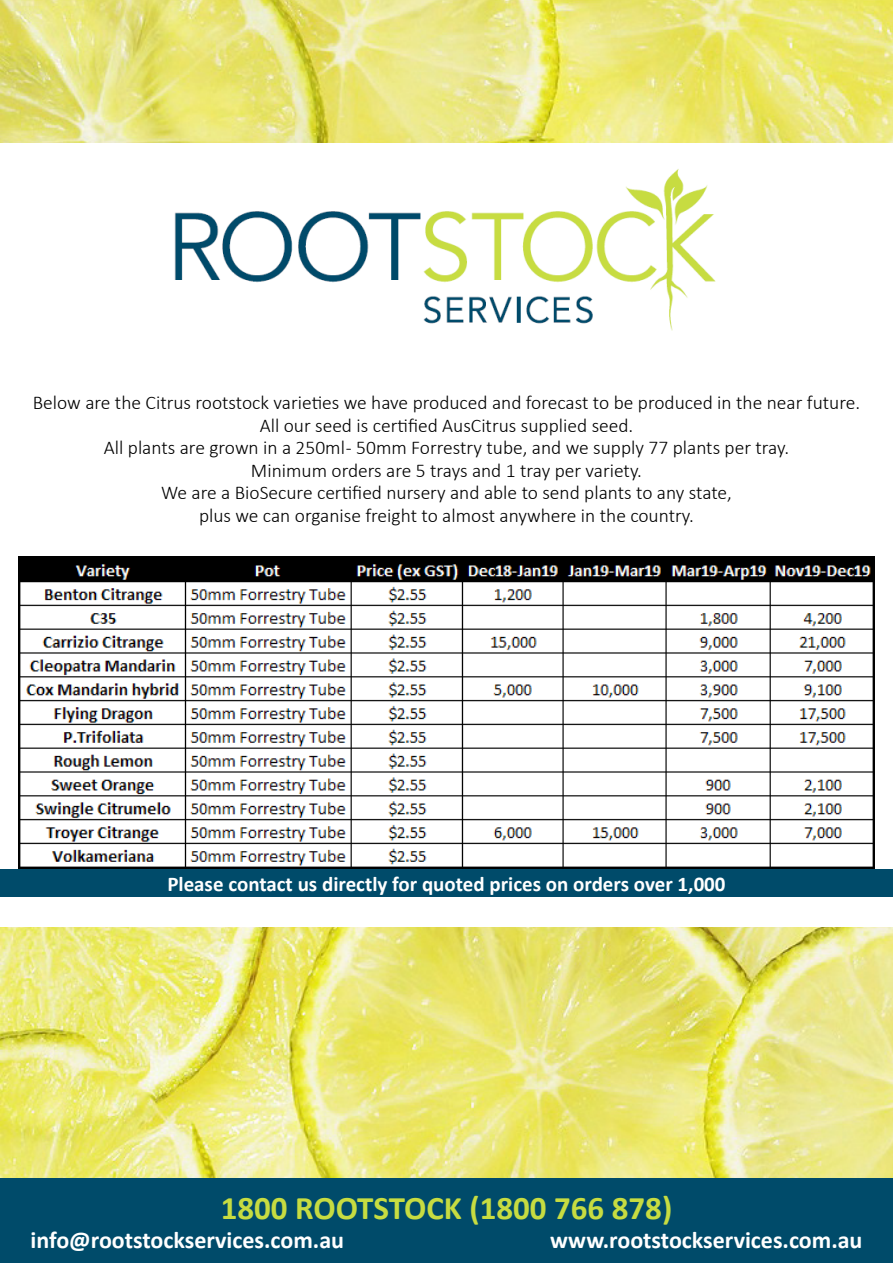
<style>
.page{position:relative;width:893px;height:1263px;background:#fff}
.page>*{position:absolute;margin:0;border:0;box-sizing:border-box;transform-origin:0 0}
.t1{font:700 33px "Calibri";color:#c7dc41}
.t2{font:700 24px "Calibri";color:#fff}
.t3{font:700 21px "Calibri";color:#fff}
.t4{font:300 19.5px "Calibri";color:#000}
</style>
<div class="page">
<img style="left:174px;top:169px;width:542px;height:162px">
<img style="left:18px;top:557px;width:857px;height:311px">
<img style="left:0;top:927px;width:893px;height:252px">
<div style="left:0;top:869px;width:893px;height:27px;background:#004b6a"></div>
<img style="left:0;top:0;width:893px;height:143px">
<div style="left:0;top:1179px;width:893px;height:84px;background:#004b6a"></div>
<p class="t4" style="left:33px;top:390px;width:829px">Below are the Citrus rootstock varieties we have produced and forecast to be produced in the near future.</p>
<p class="t4" style="left:260px;top:413px;width:375px">All our seed is certified AusCitrus supplied seed.</p>
<p class="t4" style="left:104px;top:435px;width:687px">All plants are grown in a 250ml - 50mm Forrestry tube, and we supply 77 plants per tray.</p>
<p class="t4" style="left:251px;top:458px;width:393px">Minimum orders are 5 trays and 1 tray per variety.</p>
<p class="t4" style="left:161px;top:480px;width:572px">We are a BioSecure certified nursery and able to send plants to any state,</p>
<p class="t4" style="left:199px;top:503px;width:496px">plus we can organise freight to almost anywhere in the country.</p>
<p class="t3" style="left:167px;top:870px;width:560px">Please contact us directly for quoted prices on orders over 1,000</p>
<p class="t1" style="left:221px;top:1187px;width:453px">1800 ROOTSTOCK (1800 766 878)</p>
<p class="t2" style="left:30px;top:1224px;width:315px">info@rootstockservices.com.au</p>
<p class="t2" style="left:550px;top:1224px;width:314px">www.rootstockservices.com.au</p>
</div>
